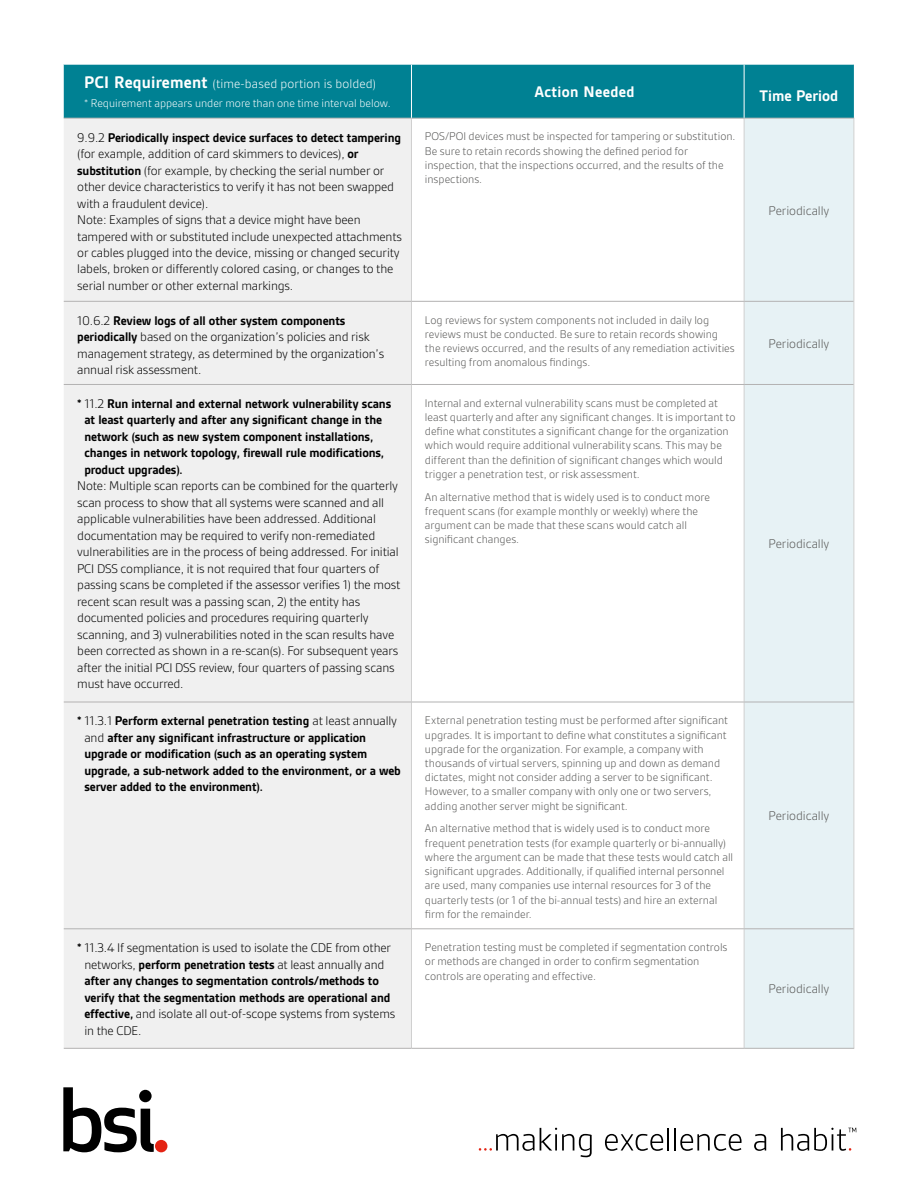
<style>
.page{position:relative;width:918px;height:1188px;background:#fff}
.page>*{position:absolute;margin:0;border:0;box-sizing:border-box;transform-origin:0 0}
.t1{font:700 16.5px "BSI Gesta";letter-spacing:.015em;color:#fff}
.t2{font:300 13.5px/16.5px "BSI Gesta";letter-spacing:-.01em;color:#000}
.t3{font:700 13.5px/16.5px "BSI Gesta";letter-spacing:-.01em;color:#000}
.t4{font:300 13.5px "BSI Gesta";letter-spacing:-.005em;color:#575756}
.t5{font:300 13.5px "BSI Gesta";letter-spacing:.01em;color:#fff}
.t6{font:300 12px/14.2px "BSI Gesta";color:#575756}
.t7{font:300 12px "BSI Gesta";color:#fff}
.s1{font-weight:700;font-size:18px}
.s2{font-weight:700}
.s3{font-weight:300}
</style>
<div class="page">
<svg style="left:63px;top:1087px;width:91px;height:65px"></svg>
<div style="left:155px;top:1140px;width:12px;height:12px;background:#e42313;border-radius:50%"></div>
<svg style="left:479px;top:1128px;width:113px;height:29px"></svg>
<svg style="left:605px;top:1134px;width:58px;height:17px"></svg>
<hr style="left:667px;top:1128px;width:2px;height:23px;background:#000">
<hr style="left:674px;top:1128px;width:2px;height:23px;background:#000">
<svg style="left:680px;top:1134px;width:62px;height:17px"></svg>
<svg style="left:754px;top:1134px;width:12px;height:17px"></svg>
<svg style="left:781px;top:1128px;width:75px;height:23px"></svg>
<div style="left:64px;top:65px;width:790px;height:53px;background:#008193"></div>
<div style="left:64px;top:119px;width:347px;height:929px;background:#f0f0f0"></div>
<div style="left:745px;top:119px;width:109px;height:929px;background:#e7f2f5"></div>
<hr style="left:744px;top:119px;width:1px;height:182px;background:#d0d0d0">
<hr style="left:854px;top:119px;width:1px;height:182px;background:#d0d0d0">
<hr style="left:744px;top:302px;width:1px;height:82px;background:#d0d0d0">
<hr style="left:854px;top:301px;width:1px;height:83px;background:#d0d0d0">
<hr style="left:744px;top:385px;width:1px;height:317px;background:#d0d0d0">
<hr style="left:854px;top:384px;width:1px;height:318px;background:#d0d0d0">
<hr style="left:744px;top:702px;width:1px;height:226px;background:#d0d0d0">
<hr style="left:854px;top:702px;width:1px;height:227px;background:#d0d0d0">
<hr style="left:744px;top:929px;width:1px;height:119px;background:#d0d0d0">
<hr style="left:854px;top:929px;width:1px;height:119px;background:#d0d0d0">
<hr style="left:411px;top:119px;width:1px;height:182px;background:#d0d0d0">
<hr style="left:411px;top:302px;width:1px;height:82px;background:#d0d0d0">
<hr style="left:411px;top:385px;width:1px;height:317px;background:#d0d0d0">
<hr style="left:411px;top:702px;width:1px;height:226px;background:#d0d0d0">
<hr style="left:411px;top:929px;width:1px;height:119px;background:#d0d0d0">
<hr style="left:64px;top:118px;width:347px;height:1px;background:#b3b2b2">
<hr style="left:411px;top:118px;width:333px;height:1px;background:#b3b2b2">
<hr style="left:744px;top:118px;width:110px;height:1px;background:#b3b2b2">
<hr style="left:64px;top:301px;width:347px;height:1px;background:#b3b2b2">
<hr style="left:411px;top:301px;width:333px;height:1px;background:#b3b2b2">
<hr style="left:744px;top:301px;width:110px;height:1px;background:#b3b2b2">
<hr style="left:64px;top:384px;width:347px;height:1px;background:#b3b2b2">
<hr style="left:411px;top:384px;width:333px;height:1px;background:#b3b2b2">
<hr style="left:744px;top:384px;width:110px;height:1px;background:#b3b2b2">
<hr style="left:64px;top:702px;width:347px;height:1px;background:#b3b2b2">
<hr style="left:411px;top:702px;width:333px;height:1px;background:#b3b2b2">
<hr style="left:744px;top:702px;width:110px;height:1px;background:#b3b2b2">
<hr style="left:64px;top:928px;width:347px;height:1px;background:#b3b2b2">
<hr style="left:411px;top:928px;width:333px;height:1px;background:#b3b2b2">
<hr style="left:744px;top:928px;width:110px;height:1px;background:#b3b2b2">
<hr style="left:64px;top:1048px;width:347px;height:1px;background:#b3b2b2">
<hr style="left:411px;top:1048px;width:333px;height:1px;background:#b3b2b2">
<hr style="left:744px;top:1048px;width:110px;height:1px;background:#b3b2b2">
<hr style="left:411px;top:65px;width:1px;height:53px;background:#fff">
<hr style="left:744px;top:65px;width:1px;height:53px;background:#fff">
<p class="t5" style="left:84px;top:77px;width:294px"><span class="s1">PCI Requirement</span> (time-based portion is bolded)</p>
<p class="t7" style="left:84px;top:97px;width:308px">* Requirement appears under more than one time interval below.</p>
<h1 class="t1" style="left:534px;top:83px;width:102px">Action Needed</h1>
<h1 class="t1" style="left:760px;top:86px;width:80px">Time Period</h1>
<p class="t2" style="left:77px;top:129px;width:326px">9.9.2 <span class="s2">Periodically inspect device surfaces to detect tampering </span>(for example, addition of card skimmers to devices), <span class="s2">or substitution</span> (for example, by checking the serial number or other device characteristics to verify it has not been swapped with a fraudulent device).<br>Note: Examples of signs that a device might have been tampered with or substituted include unexpected attachments or cables plugged into the device, missing or changed security labels, broken or differently colored casing, or changes to the serial number or other external markings.</p>
<p class="t6" style="left:425px;top:130px;width:312px">POS/POI devices must be inspected for tampering or substitution.<br>Be sure to retain records showing the defined period for inspection, that the inspections occurred, and the results of the inspections.</p>
<p class="t2" style="left:77px;top:312px;width:309px">10.6.2 <span class="s2">Review logs of all other system components periodically</span> based on the organization’s policies and risk management strategy, as determined by the organization’s annual risk assessment.</p>
<p class="t6" style="left:425px;top:313px;width:311px">Log reviews for system components not included in daily log reviews must be conducted. Be sure to retain records showing the reviews occurred, and the results of any remediation activities resulting from anomalous findings.</p>
<p class="t3" style="left:84px;top:395px;width:308px;text-indent:-7px">* <span class="s3">11.2</span> Run internal and external network vulnerability scans at least quarterly and after any significant change in the network (such as new system component installations, changes in network topology, firewall rule modifications, product upgrades).</p>
<p class="t2" style="left:77px;top:478px;width:325px">Note: Multiple scan reports can be combined for the quarterly scan process to show that all systems were scanned and all applicable vulnerabilities have been addressed. Additional documentation may be required to verify non-remediated vulnerabilities are in the process of being addressed. For initial PCI DSS compliance, it is not required that four quarters of passing scans be completed if the assessor verifies 1) the most recent scan result was a passing scan, 2) the entity has documented policies and procedures requiring quarterly scanning, and 3) vulnerabilities noted in the scan results have been corrected as shown in a re-scan(s). For subsequent years after the initial PCI DSS review, four quarters of passing scans must have occurred.</p>
<p class="t6" style="left:425px;top:396px;width:312px">Internal and external vulnerability scans must be completed at least quarterly and after any significant changes. It is important to define what constitutes a significant change for the organization which would require additional vulnerability scans. This may be different than the definition of significant changes which would trigger a penetration test, or risk assessment.</p>
<p class="t6" style="left:425px;top:490px;width:287px">An alternative method that is widely used is to conduct more frequent scans (for example monthly or weekly) where the argument can be made that these scans would catch all significant changes.</p>
<p class="t3" style="left:84px;top:713px;width:318px;text-indent:-7px">* <span class="s3">11.3.1</span> Perform external penetration testing <span class="s3">at least annually and</span> after any significant infrastructure or application upgrade or modification (such as an operating system upgrade, a sub-network added to the environment, or a web server added to the environment).</p>
<p class="t6" style="left:425px;top:713px;width:305px">External penetration testing must be performed after significant upgrades. It is important to define what constitutes a significant upgrade for the organization. For example, a company with thousands of virtual servers, spinning up and down as demand dictates, might not consider adding a server to be significant.<br>However, to a smaller company with only one or two servers, adding another server might be significant.</p>
<p class="t6" style="left:425px;top:822px;width:310px">An alternative method that is widely used is to conduct more frequent penetration tests (for example quarterly or bi-annually) where the argument can be made that these tests would catch all significant upgrades. Additionally, if qualified internal personnel are used, many companies use internal resources for 3 of the quarterly tests (or 1 of the bi-annual tests) and hire an external firm for the remainder.</p>
<p class="t3" style="left:84px;top:940px;width:312px;text-indent:-7px">* <span class="s3">11.3.4 If segmentation is used to isolate the CDE from other networks,</span> perform penetration tests <span class="s3">at least annually and </span>after any changes to segmentation controls/methods to verify that the segmentation methods are operational and effective, <span class="s3">and isolate all out-of-scope systems from systems in the CDE.</span></p>
<p class="t6" style="left:425px;top:940px;width:304px">Penetration testing must be completed if segmentation controls or methods are changed in order to confirm segmentation controls are operating and effective.</p>
<p class="t4" style="left:769px;top:203px;width:62px">Periodically</p>
<p class="t4" style="left:769px;top:336px;width:62px">Periodically</p>
<p class="t4" style="left:769px;top:537px;width:62px">Periodically</p>
<p class="t4" style="left:769px;top:809px;width:62px">Periodically</p>
<p class="t4" style="left:769px;top:982px;width:62px">Periodically</p>
</div>
